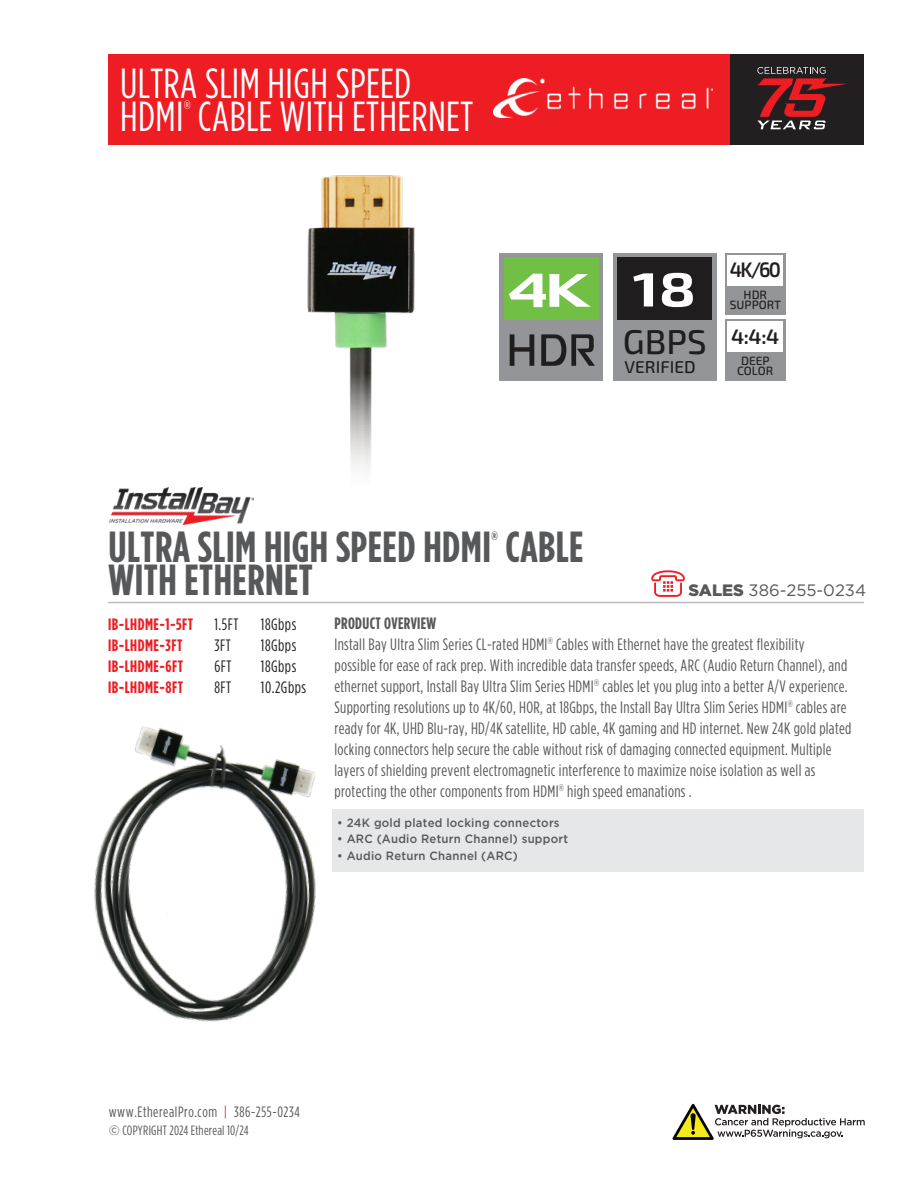
<style>
.page{position:relative;width:918px;height:1188px;background:#fff}
.page>*{position:absolute;margin:0;border:0;box-sizing:border-box;transform-origin:0 0}
.t1{font:700 48px "Exo 2.0";color:#fff;scale:1.26 1}
.t2{font:700 43.5px "Gotham Condensed";letter-spacing:.01em;color:#57585a}
.t3{font:42px/33px "Gotham Condensed";letter-spacing:.01em;color:#fff}
.t4{font:500 34.35px "Exo 2.0";color:#201d1e}
.t5{font:600 21px "Exo 2.0";color:#231f20}
.t6{font:600 21px "Exo 2.0";color:#231f20;scale:.94 1}
.t7{font:500 17.1px "Exo 2.0";color:#201d1e}
.t8{font:16.5px/21px "Gotham Condensed";letter-spacing:.02em;color:#57585a}
.t9{font:700 16.5px "Gotham Condensed";letter-spacing:.03em;color:#ee1d23}
.t10{font:16.5px "Gotham Condensed";letter-spacing:.03em;color:#231f20}
.t11{font:16.5px "Gotham";color:#57585a}
.t12{font:15px "Gotham Condensed";letter-spacing:.04em;color:#57585a}
.t13{font:13.5px "Gotham Condensed";letter-spacing:.015em;color:#57585a}
.t14{font:12.3px "Gotham Condensed";color:#fff}
.t15{font:700 12.3px "Gotham Condensed";color:#57585a}
.t16{font:500 12px "Gotham";letter-spacing:.02em;color:#57585a;scale:.95 1}
.t17{font:500 12px/10.5px "Exo 2.0";color:#231f20;text-align:center}
.s1{font-weight:900}
.s2{font-weight:700}
.s3{color:#ee1d23}
.s4{font-family:"Gotham"}
</style>
<div class="page">
<div style="left:108px;top:54px;width:756px;height:91px;background:#ee1d23"></div>
<div style="left:730px;top:54px;width:134px;height:91px;background:#231f20"></div>
<svg style="left:757px;top:68px;width:90px;height:61px"></svg>
<hr style="left:108px;top:602px;width:756px;height:1px;background:#babbbe">
<svg style="left:651px;top:570px;width:34px;height:27px"></svg>
<svg style="left:672px;top:1104px;width:193px;height:36px"></svg>
<div style="left:332px;top:809px;width:532px;height:63px;background:#e6e7e9"></div>
<img style="left:494px;top:78px;width:218px;height:39px">
<img style="left:94px;top:726px;width:222px;height:296px">
<img style="left:109px;top:488px;width:145px;height:36px">
<div style="left:725px;top:319px;width:61px;height:62px;background:#939598"></div>
<div style="left:728px;top:321px;width:55px;height:31px;background:#fff"></div>
<div style="left:725px;top:253px;width:61px;height:62px;background:#939598"></div>
<div style="left:728px;top:255px;width:55px;height:30px;background:#fff"></div>
<div style="left:499px;top:253px;width:104px;height:128px;background:#939598"></div>
<div style="left:504px;top:257px;width:94px;height:63px;background:#71bf44"></div>
<svg style="left:510px;top:334px;width:24px;height:32px"></svg>
<svg style="left:541px;top:334px;width:54px;height:32px"></svg>
<div style="left:613px;top:253px;width:104px;height:128px;background:#939598"></div>
<div style="left:617px;top:257px;width:95px;height:63px;background:#201d1e"></div>
<svg style="left:509px;top:274px;width:82px;height:33px"></svg>
<img style="left:307px;top:175px;width:108px;height:294px">
<h3 class="t3" style="left:120px;top:66px;width:355px">ULTRA SLIM HIGH SPEED<br>HDMI CABLE WITH ETHERNET</h3>
<p class="t14" style="left:184px;top:98px;width:8px">®</p>
<h1 class="t1" style="left:633px;top:261px;width:52px">18</h1>
<h3 class="t4" style="left:623px;top:321px;width:85px">GBPS</h3>
<p class="t7" style="left:625px;top:357px;width:73px">VERIFIED</p>
<p class="t6" style="left:730px;top:257px;width:56px">4K/60</p>
<p class="t17" style="left:730px;top:289px;width:53px">HDR<br>SUPPORT</p>
<p class="t5" style="left:731px;top:324px;width:50px">4:4:4</p>
<p class="t17" style="left:737px;top:356px;width:38px">DEEP<br>COLOR</p>
<p class="t15" style="left:491px;top:529px;width:8px">®</p>
<h2 class="t2" style="left:109px;top:522px;width:476px">ULTRA SLIM HIGH SPEED HDMI CABLE</h2>
<h2 class="t2" style="left:109px;top:555px;width:206px">WITH ETHERNET</h2>
<p class="t11" style="left:688px;top:581px;width:179px"><span class="s1">SALES</span> 386-255-0234</p>
<p class="t9" style="left:108px;top:615px;width:87px">IB-LHDME-1-5FT</p>
<p class="t10" style="left:214px;top:616px;width:25px">1.5FT</p>
<p class="t10" style="left:261px;top:616px;width:37px">18Gbps</p>
<p class="t9" style="left:108px;top:636px;width:76px">IB-LHDME-3FT</p>
<p class="t10" style="left:214px;top:637px;width:18px">3FT</p>
<p class="t10" style="left:261px;top:637px;width:37px">18Gbps</p>
<p class="t9" style="left:108px;top:657px;width:77px">IB-LHDME-6FT</p>
<p class="t10" style="left:214px;top:658px;width:18px">6FT</p>
<p class="t10" style="left:261px;top:658px;width:37px">18Gbps</p>
<p class="t9" style="left:108px;top:678px;width:77px">IB-LHDME-8FT</p>
<p class="t10" style="left:214px;top:679px;width:18px">8FT</p>
<p class="t10" style="left:261px;top:679px;width:47px">10.2Gbps</p>
<p class="t8" style="left:334px;top:612px;width:519px"><span class="s2">PRODUCT OVERVIEW<br></span>Install Bay Ultra Slim Series CL-rated HDMI<sup>®</sup> Cables with Ethernet have the greatest flexibility<br>possible for ease of rack prep. With incredible data transfer speeds, ARC (Audio Return Channel), and ethernet support, Install Bay Ultra Slim Series HDMI<sup>®</sup> cables let you plug into a better A/V experience.<br>Supporting resolutions up to 4K/60, HOR, at 18Gbps, the Install Bay Ultra Slim Series HDMI<sup>®</sup> cables are ready for 4K, UHD Blu-ray, HD/4K satellite, HD cable, 4K gaming and HD internet. New 24K gold plated locking connectors help secure the cable without risk of damaging connected equipment. Multiple layers of shielding prevent electromagnetic interference to maximize noise isolation as well as protecting the other components from HDMI<sup>®</sup> high speed emanations .</p>
<p class="t16" style="left:337px;top:816px;width:236px">• 24K gold plated locking connectors</p>
<p class="t16" style="left:337px;top:832px;width:245px">• ARC (Audio Return Channel) support</p>
<p class="t16" style="left:337px;top:849px;width:192px">• Audio Return Channel (ARC)</p>
<p class="t12" style="left:109px;top:1103px;width:193px">www.EtherealPro.com <span class="s3">|</span> 386-255-0234</p>
<p class="t13" style="left:109px;top:1123px;width:141px"><span class="s4">©</span> COPYRIGHT 2024 Ethereal 10/24</p>
</div>
